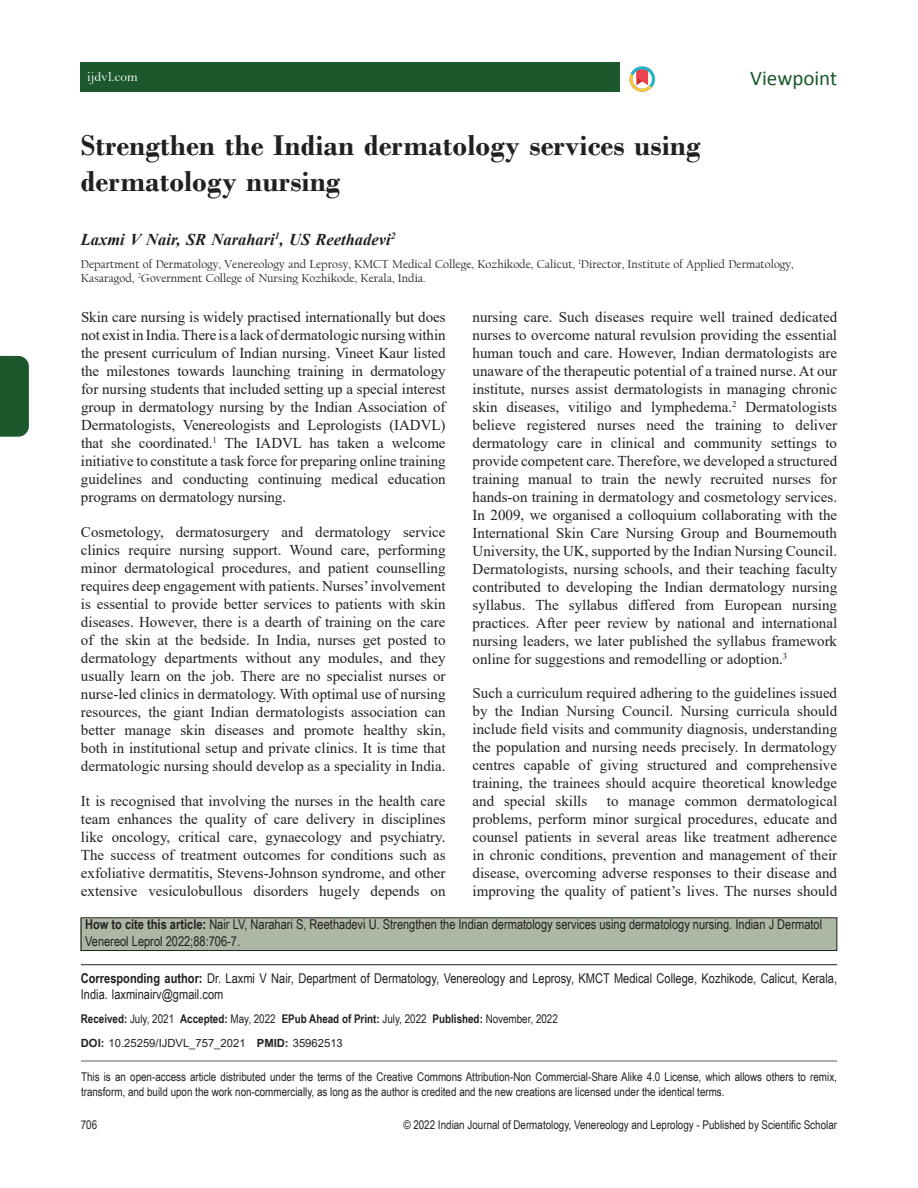
<style>
.page{position:relative;width:918px;height:1188px;background:#fff}
.page>*{position:absolute;margin:0;border:0;box-sizing:border-box;transform-origin:0 0}
.t1{font:700 30px/36px "Bodoni";color:#231f20}
.t2{font:21px "Calibri";color:#1b592c}
.t3{font:italic 700 16.5px "Times New Roman";color:#231f20}
.t4{font:15px/18px "Times New Roman";color:#231f20;text-align:justify}
.t5{font:13.5px/16.5px "Arial Narrow";color:#231f20}
.t6{font:13.5px "Bell";color:#fff}
.t7{font:12px/15px "Arial Narrow";color:#231f20}
.t8{font:12px/14.4px "Californian FB";color:#231f20}
.t9{font:700 12px "Arial Narrow";color:#231f20}
.t10{font:11.25px "Arial";color:#231f20}
.s1{font-weight:700}
.s2{font-weight:400}
</style>
<div class="page">
<div style="left:81px;top:918px;width:756px;height:32px;background:#adb7a5"></div>
<div style="left:81px;top:917px;width:756px;height:34px;border:1px solid #231f20"></div>
<hr style="left:81px;top:964px;width:756px;height:1px;background:#231f20">
<div style="left:0;top:356px;width:29px;height:81px;background:#1b592c"></div>
<div style="left:81px;top:62px;width:539px;height:30px;background:#1b592c"></div>
<svg style="left:629px;top:66px;width:26px;height:26px"></svg>
<hr style="left:81px;top:1060px;width:756px;height:2px;background:#939598">
<p class="t6" style="left:87px;top:69px;width:52px">ijdvl.com</p>
<h2 class="t2" style="left:750px;top:65px;width:88px">Viewpoint</h2>
<h1 class="t1" style="left:81px;top:127px;width:621px">Strengthen the Indian dermatology services using dermatology nursing</h1>
<p class="t3" style="left:81px;top:228px;width:316px">Laxmi V Nair, SR Narahari<sup>1</sup>, US Reethadevi<sup>2</sup></p>
<p class="t8" style="left:81px;top:257px;width:714px">Department of Dermatology, Venereology and Leprosy, KMCT Medical College, Kozhikode, Calicut, <sup>1</sup>Director, Institute of Applied Dermatology,<br>Kasaragod, <sup>2</sup>Government College of Nursing Kozhikode, Kerala, India.</p>
<p class="t4" style="left:81px;top:308px;width:366px">Skin care nursing is widely practised internationally but does not exist in India. There is a lack of dermatologic nursing within the present curriculum of Indian nursing. Vineet Kaur listed the milestones towards launching training in dermatology for nursing students that included setting up a special interest group in dermatology nursing by the Indian Association of Dermatologists, Venereologists and Leprologists (IADVL) that she coordinated.<sup>1</sup> The IADVL has taken a welcome initiative to constitute a task force for preparing online training guidelines and conducting continuing medical education programs on dermatology nursing.</p>
<p class="t4" style="left:81px;top:523px;width:366px">Cosmetology, dermatosurgery and dermatology service clinics require nursing support. Wound care, performing minor dermatological procedures, and patient counselling requires deep engagement with patients. Nurses’ involvement is essential to provide better services to patients with skin diseases. However, there is a dearth of training on the care of the skin at the bedside. In India, nurses get posted to dermatology departments without any modules, and they usually learn on the job. There are no specialist nurses or nurse-led clinics in dermatology. With optimal use of nursing resources, the giant Indian dermatologists association can better manage skin diseases and promote healthy skin, both in institutional setup and private clinics. It is time that dermatologic nursing should develop as a speciality in India.</p>
<p class="t4" style="left:81px;top:792px;width:366px">It is recognised that involving the nurses in the health care team enhances the quality of care delivery in disciplines like oncology, critical care, gynaecology and psychiatry.<br>The success of treatment outcomes for conditions such as exfoliative dermatitis, Stevens-Johnson syndrome, and other extensive vesiculobullous disorders hugely depends on</p>
<p class="t4" style="left:473px;top:308px;width:366px">nursing care. Such diseases require well trained dedicated nurses to overcome natural revulsion providing the essential human touch and care. However, Indian dermatologists are unaware of the therapeutic potential of a trained nurse. At our institute, nurses assist dermatologists in managing chronic skin diseases, vitiligo and lymphedema.<sup>2</sup> Dermatologists believe registered nurses need the training to deliver dermatology care in clinical and community settings to provide competent care. Therefore, we developed a structured training manual to train the newly recruited nurses for hands-on training in dermatology and cosmetology services.<br>In 2009, we organised a colloquium collaborating with the International Skin Care Nursing Group and Bournemouth University, the UK, supported by the Indian Nursing Council.<br>Dermatologists, nursing schools, and their teaching faculty contributed to developing the Indian dermatology nursing syllabus. The syllabus differed from European nursing practices. After peer review by national and international nursing leaders, we later published the syllabus framework online for suggestions and remodelling or adoption.<sup>3</sup></p>
<p class="t4" style="left:473px;top:684px;width:366px">Such a curriculum required adhering to the guidelines issued by the Indian Nursing Council. Nursing curricula should include field visits and community diagnosis, understanding the population and nursing needs precisely. In dermatology centres capable of giving structured and comprehensive training, the trainees should acquire theoretical knowledge and special skills</p>
<p class="t4" style="left:473px;top:792px;width:366px;text-indent:134px">to manage common dermatological problems, perform minor surgical procedures, educate and counsel patients in several areas like treatment adherence in chronic conditions, prevention and management of their disease, overcoming adverse responses to their disease and improving the quality of patient’s lives. The nurses should</p>
<p class="t5" style="left:85px;top:916px;width:739px"><span class="s1">How to cite this article:</span> Nair LV, Narahari S, Reethadevi U. Strengthen the Indian dermatology services using dermatology nursing. Indian J Dermatol<br>Venereol Leprol 2022;88:706-7.</p>
<p class="t5" style="left:81px;top:970px;width:758px"><span class="s1">Corresponding author:</span> Dr. Laxmi V Nair, Department of Dermatology, Venereology and Leprosy, KMCT Medical College, Kozhikode, Calicut, Kerala,<br>India. laxminairv@gmail.com</p>
<p class="t9" style="left:81px;top:1010px;width:479px">Received: <span class="s2">July, 2021</span> Accepted: <span class="s2">May, 2022</span> EPub Ahead of Print: <span class="s2">July, 2022</span> Published: <span class="s2">November, 2022</span></p>
<p class="t10" style="left:81px;top:1035px;width:264px"><span class="s1">DOI:</span> 10.25259/IJDVL_757_2021 <span class="s1">PMID:</span> 35962513</p>
<p class="t7" style="left:81px;top:1069px;width:758px">This is an open-access article distributed under the terms of the Creative Commons Attribution-Non Commercial-Share Alike 4.0 License, which allows others to remix, transform, and build upon the work non-commercially, as long as the author is credited and the new creations are licensed under the identical terms.</p>
<p class="t7" style="left:81px;top:1116px;width:18px">706</p>
<p class="t7" style="left:403px;top:1116px;width:435px">© 2022 Indian Journal of Dermatology, Venereology and Leprology - Published by Scientific Scholar</p>
</div>
